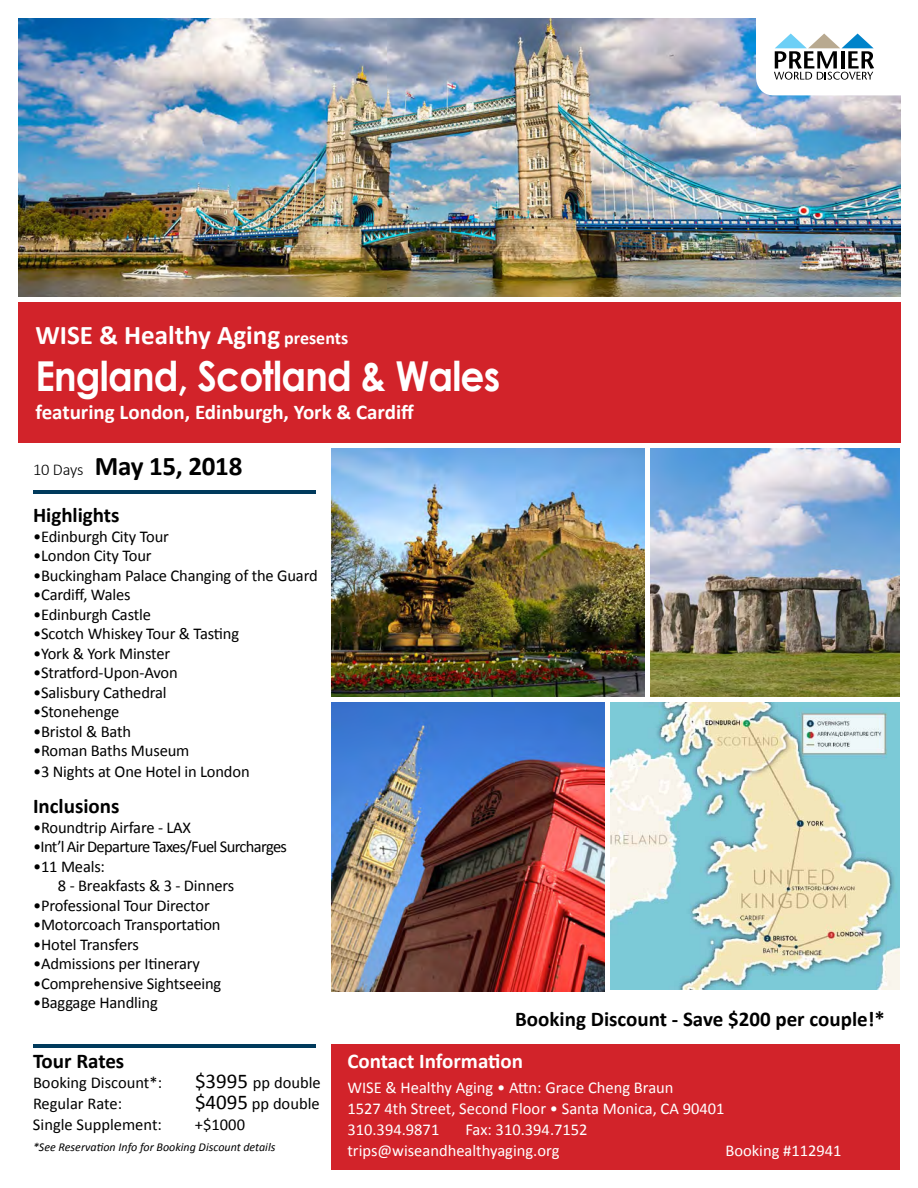
<style>
.page{position:relative;width:918px;height:1188px;background:#fff}
.page>*{position:absolute;margin:0;border:0;box-sizing:border-box;transform-origin:0 0}
.t1{font:700 41.25px "Century Gothic";letter-spacing:-.02em;color:#fff;scale:.91 1}
.t2{font:700 27px "Calibri";color:#fff}
.t3{font:700 27px "Calibri";letter-spacing:-.01em;color:#000}
.t4{font:700 21px "Calibri";color:#000}
.t5{font:700 21px "Calibri";color:#fff}
.t6{font:16.5px/19.5px "Calibri";letter-spacing:-.01em;color:#000}
.t7{font:16.5px/21px "Calibri";color:#fff}
.t8{font:16.5px "Calibri";letter-spacing:-.04em;color:#000}
.t9{font:italic 12px "Calibri";color:#000}
.s1{font-size:18px}
.s2{font-weight:300;font-size:16.5px}
.s3{font-size:21px}
</style>
<div class="page">
<div style="left:331px;top:1044px;width:569px;height:126px;background:#d2232a"></div>
<img style="left:18px;top:18px;width:883px;height:279px">
<img style="left:331px;top:702px;width:569px;height:289px">
<img style="left:650px;top:448px;width:250px;height:249px">
<img style="left:331px;top:448px;width:314px;height:249px">
<div style="left:605px;top:697px;width:5px;height:294px;background:#fff"></div>
<hr style="left:33px;top:490px;width:283px;height:4px;background:#003a5c">
<div style="left:18px;top:301px;width:883px;height:144px;background:#d2232a"></div>
<svg style="left:756px;top:18px;width:145px;height:77px"></svg>
<hr style="left:0;top:443px;width:918px;height:4px;background:#fff">
<div style="left:0;top:297px;width:918px;height:5px;background:#fff"></div>
<hr style="left:33px;top:1044px;width:283px;height:4px;background:#003a5c">
<h2 class="t2" style="left:35px;top:317px;width:314px">WISE &amp; Healthy Aging <span class="s1">presents</span></h2>
<h1 class="t1" style="left:35px;top:345px;width:512px">England, Scotland &amp; Wales</h1>
<p class="t5" style="left:35px;top:399px;width:380px">featuring London, Edinburgh, York &amp; Cardiff</p>
<h2 class="t3" style="left:33px;top:449px;width:211px"><span class="s2">10 Days</span> May 15, 2018</h2>
<p class="t4" style="left:33px;top:502px;width:88px">Highlights</p>
<p class="t6" style="left:33px;top:526px;width:138px">•Edinburgh City Tour</p>
<p class="t6" style="left:33px;top:546px;width:120px">•London City Tour</p>
<p class="t6" style="left:33px;top:565px;width:286px">•Buckingham Palace Changing of the Guard</p>
<p class="t6" style="left:33px;top:585px;width:99px">•Cardiff, Wales</p>
<p class="t6" style="left:33px;top:604px;width:120px">•Edinburgh Castle</p>
<p class="t6" style="left:33px;top:624px;width:208px">•Scotch Whiskey Tour &amp; Tasting</p>
<p class="t6" style="left:33px;top:643px;width:139px">•York &amp; York Minster</p>
<p class="t6" style="left:33px;top:663px;width:146px">•Stratford-Upon-Avon</p>
<p class="t6" style="left:33px;top:683px;width:135px">•Salisbury Cathedral</p>
<p class="t6" style="left:33px;top:702px;width:88px">•Stonehenge</p>
<p class="t6" style="left:33px;top:722px;width:100px">•Bristol &amp; Bath</p>
<p class="t6" style="left:33px;top:741px;width:158px">•Roman Baths Museum</p>
<p class="t6" style="left:33px;top:762px;width:218px">•3 Nights at One Hotel in London</p>
<p class="t4" style="left:33px;top:793px;width:88px">Inclusions</p>
<p class="t6" style="left:33px;top:817px;width:160px">•Roundtrip Airfare - LAX</p>
<p class="t8" style="left:33px;top:836px;width:256px">•Int’l Air Departure Taxes/Fuel Surcharges</p>
<p class="t6" style="left:58px;top:856px;width:178px;text-indent:-25px">•11 Meals:<br>8 - Breakfasts &amp; 3 - Dinners</p>
<p class="t6" style="left:33px;top:895px;width:178px">•Professional Tour Director</p>
<p class="t6" style="left:33px;top:915px;width:189px">•Motorcoach Transportation</p>
<p class="t6" style="left:33px;top:934px;width:107px">•Hotel Transfers</p>
<p class="t6" style="left:33px;top:954px;width:169px">•Admissions per Itinerary</p>
<p class="t6" style="left:33px;top:974px;width:190px">•Comprehensive Sightseeing</p>
<p class="t6" style="left:33px;top:993px;width:126px">•Baggage Handling</p>
<p class="t4" style="left:515px;top:1005px;width:371px">Booking Discount - Save $200 per couple!*</p>
<p class="t4" style="left:33px;top:1048px;width:93px">Tour Rates</p>
<p class="t5" style="left:347px;top:1048px;width:177px">Contact Information</p>
<p class="t7" style="left:347px;top:1077px;width:379px">WISE &amp; Healthy Aging • Attn: Grace Cheng Braun<br>1527 4th Street, Second Floor • Santa Monica, CA 90401<br>310.394.9871</p>
<p class="t6" style="left:33px;top:1073px;width:131px">Booking Discount*:</p>
<p class="t6" style="left:195px;top:1073px;width:127px"><span class="s3">$3995</span> pp double</p>
<p class="t6" style="left:33px;top:1094px;width:91px">Regular Rate:</p>
<p class="t6" style="left:195px;top:1094px;width:126px"><span class="s3">$4095</span> pp double</p>
<p class="t6" style="left:33px;top:1115px;width:130px">Single Supplement:</p>
<p class="t6" style="left:195px;top:1115px;width:52px">+$1000</p>
<p class="t9" style="left:33px;top:1139px;width:244px">*See Reservation Info for Booking Discount details</p>
<p class="t7" style="left:347px;top:1119px;width:242px;text-indent:118px">Fax: 310.394.7152 trips@wiseandhealthyaging.org</p>
<p class="t7" style="left:725px;top:1140px;width:118px">Booking #112941</p>
</div>
